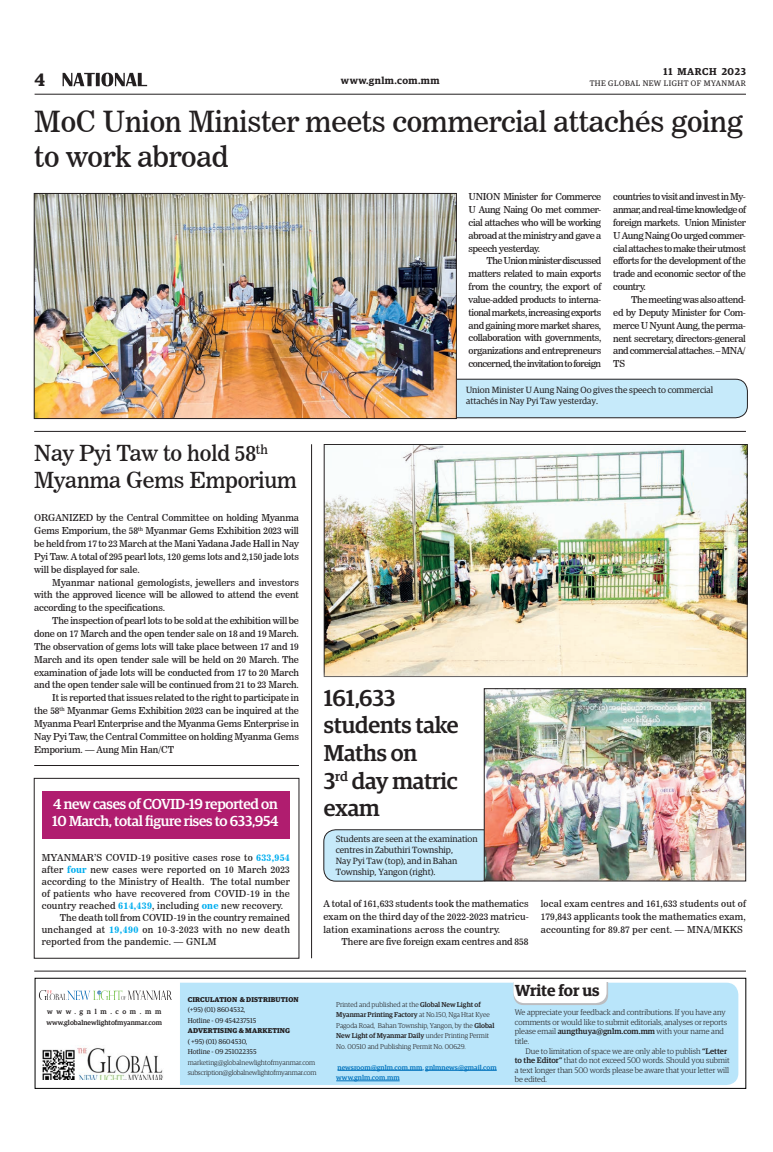
<style>
.page{position:relative;width:773px;height:1152px;background:#fff}
.page>*{position:absolute;margin:0;border:0;box-sizing:border-box;transform-origin:0 0}
._2_Clm_Head{font:29px/34.8px "News 706 BT Roman C";letter-spacing:-.01em;color:#231f20}
._2_Clm_Head-2{font:500 23px/27.6px "Guardian Egyp";letter-spacing:-.01em;color:#231f20}
._2_Clm_Head-3{font:22px/26.4px "News 706 BT Roman C";letter-spacing:-.01em;color:#231f20}
.t1{font:600 18px "Guardian Egyp";color:#231f20}
.t2{font:600 16px "Guardian Egyp";letter-spacing:-.005em;color:#231f20}
._2_Clm_Head-4{font:500 14.5px "Guardian Egyp";letter-spacing:-.02em;color:#fff}
.t3{font:600 10px "Guardian Egyp";letter-spacing:.05em;color:#231f20}
._2nd_Body{font:9.5px/12.9px "News 706 BT Roman C";letter-spacing:-.01em;color:#231f20;text-align:justify}
.Normal_Para{font:9.5px/12.9px "News 706 BT Roman C";letter-spacing:-.005em;color:#231f20;text-align:justify}
.t4{font:9px/10.8px "Guardian Egyp";color:#231f20}
.t5{font:300 8px/9.6px "Guardian Egyp";color:#231f20}
.t6{font:8px "Guardian Egyp";letter-spacing:.06em;color:#231f20}
.t7{font:300 7px/10.5px "Guardian Egyp";color:#231f20}
.t8{font:7px "Guardian Egyp";color:#231f20}
.t9{font:500 7px/10.5px "Guardian Egyp";color:#0072bc}
.t10{font:700 7px "Guardian Egyp";letter-spacing:.02em;color:#231f20}
.t11{font:300 7px "Guardian Egyp";letter-spacing:-.02em;color:#231f20}
.t12{font:500 7px "Guardian Egyp";color:#231f20}
.t13{font:500 7px "Guardian Egyp";letter-spacing:.52em;color:#231f20}
.s1{font-family:"News 706 BT Bold C";color:#00aeef}
.s2{font-weight:500}
</style>
<div class="page">
<hr style="left:35px;top:94px;width:711px;height:1px;background:#231f20">
<svg style="left:63px;top:73px;width:84px;height:13px"></svg>
<div style="left:324px;top:830px;width:170px;height:51px;background:#c6eafa;border-radius:12px"></div>
<div style="left:323px;top:830px;width:171px;height:51px;border:1px solid #231f20;border-radius:12px"></div>
<div style="left:431px;top:379px;width:316px;height:39px;background:#c6eafa;border-radius:12px"></div>
<div style="left:431px;top:379px;width:316px;height:39px;border:1px solid #231f20;border-radius:12px"></div>
<div style="left:42px;top:791px;width:248px;height:48px;background:#b01d6f"></div>
<img style="left:36px;top:195px;width:418px;height:222px">
<div style="left:34px;top:193px;width:422px;height:226px;border:1px solid #231f20"></div>
<img style="left:326px;top:446px;width:419px;height:229px">
<div style="left:324px;top:444px;width:423px;height:233px;border:1px solid #231f20"></div>
<img style="left:486px;top:691px;width:257px;height:188px">
<div style="left:484px;top:689px;width:261px;height:192px;border:1px solid #231f20"></div>
<div style="left:34px;top:778px;width:265px;height:181px;border:1px solid #231f20"></div>
<hr style="left:34px;top:765px;width:265px;height:1px;background:#231f20">
<hr style="left:311px;top:444px;width:1px;height:514px;background:#231f20">
<hr style="left:34px;top:431px;width:712px;height:1px;background:#231f20">
<div style="left:180px;top:983px;width:558px;height:102px;background:#b9e5fa"></div>
<svg style="left:39px;top:990px;width:133px;height:9px"></svg>
<img style="left:42px;top:1047px;width:121px;height:33px">
<hr style="left:337px;top:1070px;width:85px;height:1px;background:#0072bc">
<hr style="left:425px;top:1070px;width:39px;height:1px;background:#0072bc">
<hr style="left:464px;top:1070px;width:32px;height:1px;background:#0072bc">
<hr style="left:336px;top:1081px;width:63px;height:1px;background:#0072bc">
<div style="left:35px;top:978px;width:711px;height:111px;border:1px solid #000"></div>
<svg style="left:513px;top:979px;width:95px;height:26px"></svg>
<hr style="left:34px;top:971px;width:712px;height:1px;background:#231f20">
<h3 class="t1" style="left:35px;top:67px;width:12px">4</h3>
<p class="t3" style="left:663px;top:64px;width:84px">11 MARCH 2023</p>
<p class="t3" style="left:341px;top:73px;width:100px">www.gnlm.com.mm</p>
<p class="t6" style="left:589px;top:78px;width:158px">THE GLOBAL NEW LIGHT OF MYANMAR</p>
<p class="_2_Clm_Head" style="left:34px;top:104px;width:710px">MoC Union Minister meets commercial attachés going to work abroad</p>
<p class="Normal_Para" style="left:468px;top:190px;width:134px">UNION Minister for Commerce U Aung Naing Oo met commer&shy;cial attaches who will be working abroad at the ministry and gave a speech yesterday.</p>
<p class="_2nd_Body" style="left:468px;top:254px;width:134px;text-indent:18px">The Union minister discussed matters related to main exports from the country, the export of value-added products to interna&shy;tional markets, increasing exports and gaining more market shares, collaboration with governments, organizations and entrepreneurs concerned, the invitation to foreign</p>
<p class="_2nd_Body" style="left:613px;top:190px;width:134px">countries to visit and invest in My&shy;anmar, and real-time knowledge of foreign markets. Union Minister U Aung Naing Oo urged commer&shy;cial attaches to make their utmost efforts for the development of the trade and economic sector of the country.</p>
<p class="_2nd_Body" style="left:613px;top:293px;width:134px;text-indent:18px">The meeting was also attend&shy;ed by Deputy Minister for Com&shy;merce U Nyunt Aung, the perma&shy;nent secretary, directors-general and commercial attaches. – MNA/ TS</p>
<p class="_2_Clm_Head-3" style="left:34px;top:440px;width:264px">Nay Pyi Taw to hold 58<sup>th<br></sup>Myanma Gems Emporium</p>
<p class="Normal_Para" style="left:34px;top:511px;width:266px">ORGANIZED by the Central Committee on holding Myanma Gems Emporium, the 58<sup>th</sup> Myanmar Gems Exhibition 2023 will be held from 17 to 23 March at the Mani Yadana Jade Hall in Nay Pyi Taw. A total of 295 pearl lots, 120 gems lots and 2,150 jade lots will be displayed for sale.</p>
<p class="_2nd_Body" style="left:34px;top:576px;width:266px;text-indent:18px">Myanmar national gemologists, jewellers and investors with the approved licence will be allowed to attend the event according to the specifications.</p>
<p class="_2nd_Body" style="left:34px;top:614px;width:266px;text-indent:18px">The inspection of pearl lots to be sold at the exhibition will be done on 17 March and the open tender sale on 18 and 19 March.<br>The observation of gems lots will take place between 17 and 19<br>March and its open tender sale will be held on 20 March. The examination of jade lots will be conducted from 17 to 20 March and the open tender sale will be continued from 21 to 23 March.</p>
<p class="_2nd_Body" style="left:34px;top:691px;width:266px;text-indent:18px">It is reported that issues related to the right to participate in the 58<sup>th</sup> Myanmar Gems Exhibition 2023 can be inquired at the Myanma Pearl Enterprise and the Myanma Gems Enterprise in Nay Pyi Taw, the Central Committee on holding Myanma Gems Emporium. — Aung Min Han/CT</p>
<p class="_2_Clm_Head-4" style="left:53px;top:793px;width:226px">4 new cases of COVID-19 reported on</p>
<p class="_2_Clm_Head-4" style="left:52px;top:811px;width:228px">10 March, total figure rises to 633,954</p>
<p class="Normal_Para" style="left:42px;top:852px;width:250px;line-height:12px">MYANMAR’S COVID-19 positive cases rose to <span class="s1">633,954 </span>after <span class="s1">four</span> new cases were reported on 10 March 2023 according to the Ministry of Health. The total number of patients who have recovered from COVID-19 in the country reached <span class="s1">614,439</span>, including <span class="s1">one</span> new recovery.</p>
<p class="_2nd_Body" style="left:42px;top:912px;width:250px;line-height:12px;text-indent:18px">The death toll from COVID-19 in the country remained unchanged at <span class="s1">19,490</span> on 10-3-2023 with no new death reported from the pandemic. — GNLM</p>
<p class="t4" style="left:466px;top:384px;width:248px">Union Minister U Aung Naing Oo gives the speech to commercial attachés in Nay Pyi Taw yesterday.</p>
<p class="_2_Clm_Head-2" style="left:324px;top:682px;width:136px">161,633 students take<br>Maths on</p>
<p class="_2_Clm_Head-2" style="left:324px;top:765px;width:135px">3<sup>rd</sup> day matric exam</p>
<p class="t4" style="left:336px;top:833px;width:143px">Students are seen at the examination centres in Zabuthiri Township,<br>Nay Pyi Taw (top), and in Bahan<br>Township, Yangon (right).</p>
<p class="Normal_Para" style="left:323px;top:897px;width:207px">A total of 161,633 students took the mathematics exam on the third day of the 2022-2023 matricu&shy;lation examinations across the country.</p>
<p class="_2nd_Body" style="left:341px;top:936px;width:189px">There are five foreign exam centres and 858</p>
<p class="_2nd_Body" style="left:540px;top:897px;width:207px">local exam centres and 161,633 students out of 179,843 applicants took the mathematics exam, accounting for 89.87 per cent. — MNA/MKKS</p>
<p class="t13" style="left:47px;top:1007px;width:116px">www.gnlm.com.mm</p>
<p class="t12" style="left:46px;top:1018px;width:117px">www.globalnewlightofmyanmar.com</p>
<p class="t10" style="left:188px;top:994px;width:112px">CIRCULATION &amp; DISTRIBUTION</p>
<p class="t8" style="left:188px;top:1005px;width:59px">(+95) (01) 8604532,</p>
<p class="t8" style="left:188px;top:1015px;width:70px">Hotline - 09 454237515</p>
<p class="t10" style="left:188px;top:1025px;width:104px">ADVERTISING &amp; MARKETING</p>
<p class="t8" style="left:188px;top:1036px;width:61px">( +95) (01) 8604530,</p>
<p class="t8" style="left:188px;top:1047px;width:70px">Hotline - 09 251022355</p>
<p class="t7" style="left:188px;top:1057px;width:129px">marketing@globalnewlightofmyanmar.com</p>
<p class="t11" style="left:188px;top:1068px;width:130px">subscription@globalnewlightofmyanmar.com</p>
<p class="t7" style="left:336px;top:999px;width:160px">Printed and published at the <span class="s2">Global New Light of Myanmar Printing Factory</span> at No.150, Nga Htat Kyee Pagoda Road, Bahan Township, Yangon, by the <span class="s2">Global New Light of Myanmar Daily</span> under Printing Permit No. 00510 and Publishing Permit No. 00629.</p>
<p class="t9" style="left:336px;top:1061px;width:162px">newsroom@gnlm.com.mm, gnlmnews@gmail.com www.gnlm.com.mm</p>
<p class="t2" style="left:515px;top:979px;width:86px">Write for us</p>
<p class="t5" style="left:515px;top:1007px;width:214px">We appreciate your feedback and contributions. If you have any comments or would like to submit editorials, analyses or reports please email <span class="s2">aungthuya@gnlm.com.mm</span> with your name and title.</p>
<p class="t5" style="left:515px;top:1046px;width:216px;text-indent:11px">Due to limitation of space we are only able to publish <span class="s2">“Letter to the Editor”</span> that do not exceed 500 words. Should you submit a text longer than 500 words please be aware that your letter will be edited.</p>
</div>
